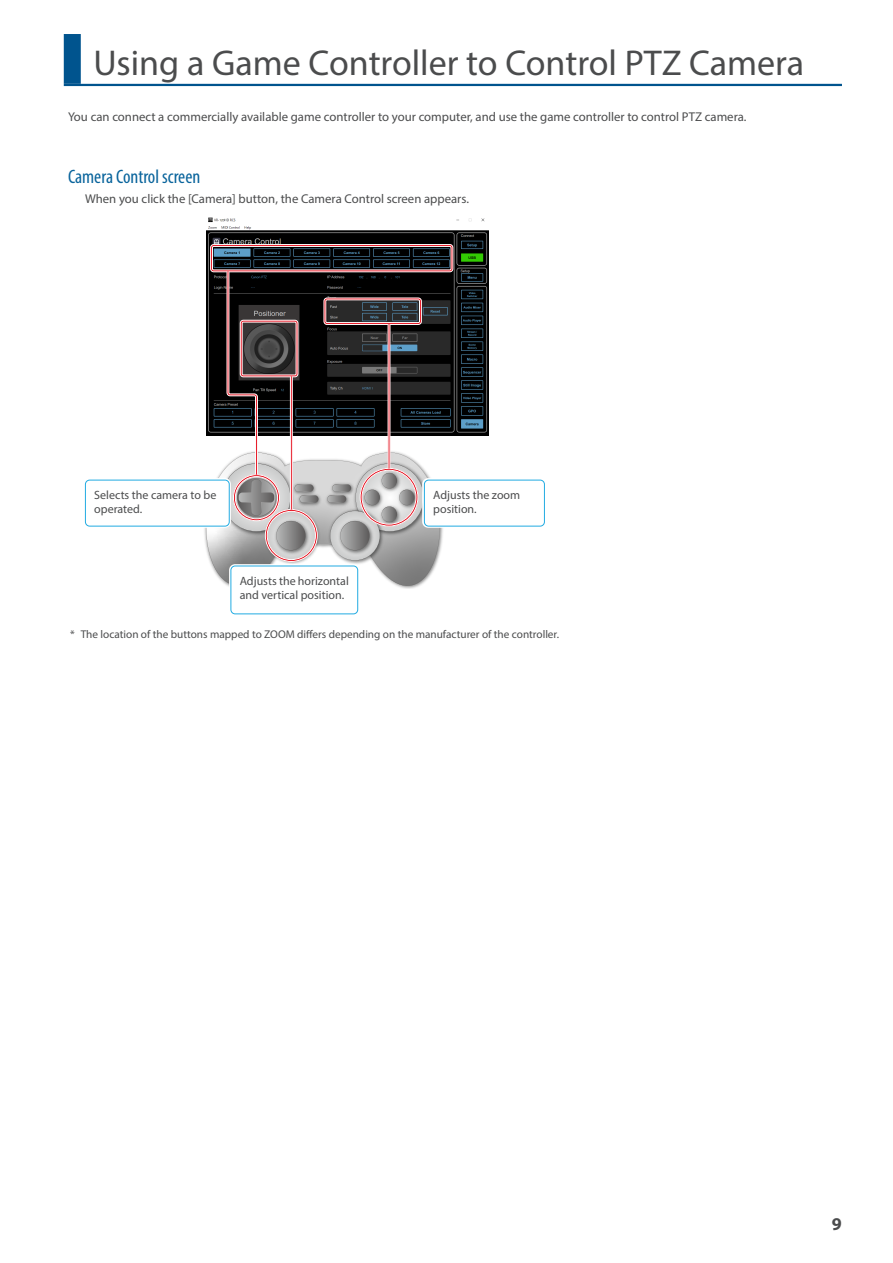
<style>
.page{position:relative;width:893px;height:1263px;background:#fff}
.page>*{position:absolute;margin:0;border:0;box-sizing:border-box;transform-origin:0 0}
.t1{font:36px "Myriad Pro";color:#4b4c4d}
.t2{font:condensed 19.5px "Myriad Pro";color:#09649c}
.t3{font:700 18px "Myriad Pro";color:#4b4c4d}
.t4{font:12.75px "Myriad Pro";color:#4b4c4d}
.t5{font:12px/14.4px "Myriad Pro";color:#4b4c4d}
.t6{font:11.25px "Myriad Pro";color:#4b4c4d}
</style>
<div class="page">
<div style="left:64px;top:34px;width:17px;height:50px;background:#00548e"></div>
<hr style="left:64px;top:84px;width:778px;height:2px;background:#00548e">
<img style="left:207px;top:217px;width:281px;height:219px">
<div style="left:210px;top:244px;width:243px;height:28px;border:1px solid #fff;border-radius:3px"></div>
<div style="left:212px;top:246px;width:239px;height:24px;border:1px solid #fff"></div>
<svg style="left:205px;top:269px;width:236px;height:318px;background:#6e6a6b"></svg>
<svg style="left:423px;top:478px;width:122px;height:50px"></svg>
<div style="left:424px;top:480px;width:120px;height:46px;background:#fff;border-radius:4px"></div>
<div style="left:424px;top:480px;width:121px;height:46px;border:1px solid #22abe2;border-radius:4px"></div>
<svg style="left:229px;top:564px;width:130px;height:51px"></svg>
<div style="left:231px;top:566px;width:127px;height:48px;background:#fff;border-radius:4px"></div>
<div style="left:231px;top:566px;width:127px;height:48px;border:1px solid #22abe2;border-radius:4px"></div>
<svg style="left:84px;top:478px;width:147px;height:50px"></svg>
<div style="left:85px;top:480px;width:144px;height:46px;background:#fff;border-radius:4px"></div>
<div style="left:85px;top:480px;width:145px;height:46px;border:1px solid #22abe2;border-radius:4px"></div>
<h1 class="t1" style="left:94px;top:41px;width:712px">Using a Game Controller to Control PTZ Camera</h1>
<p class="t4" style="left:68px;top:109px;width:680px">You can connect a commercially available game controller to your computer, and use the game controller to control PTZ camera.</p>
<h2 class="t2" style="left:68px;top:165px;width:134px">Camera Control screen</h2>
<p class="t4" style="left:85px;top:191px;width:385px">When you click the [Camera] button, the Camera Control screen appears.</p>
<p class="t5" style="left:94px;top:488px;width:124px">Selects the camera to be operated.</p>
<p class="t5" style="left:240px;top:573px;width:111px">Adjusts the horizontal and vertical position.</p>
<p class="t5" style="left:433px;top:488px;width:88px">Adjusts the zoom position.</p>
<p class="t6" style="left:70px;top:628px;width:490px">* The location of the buttons mapped to ZOOM differs depending on the manufacturer of the controller.</p>
<h3 class="t3" style="left:832px;top:1212px;width:11px">9</h3>
</div>
